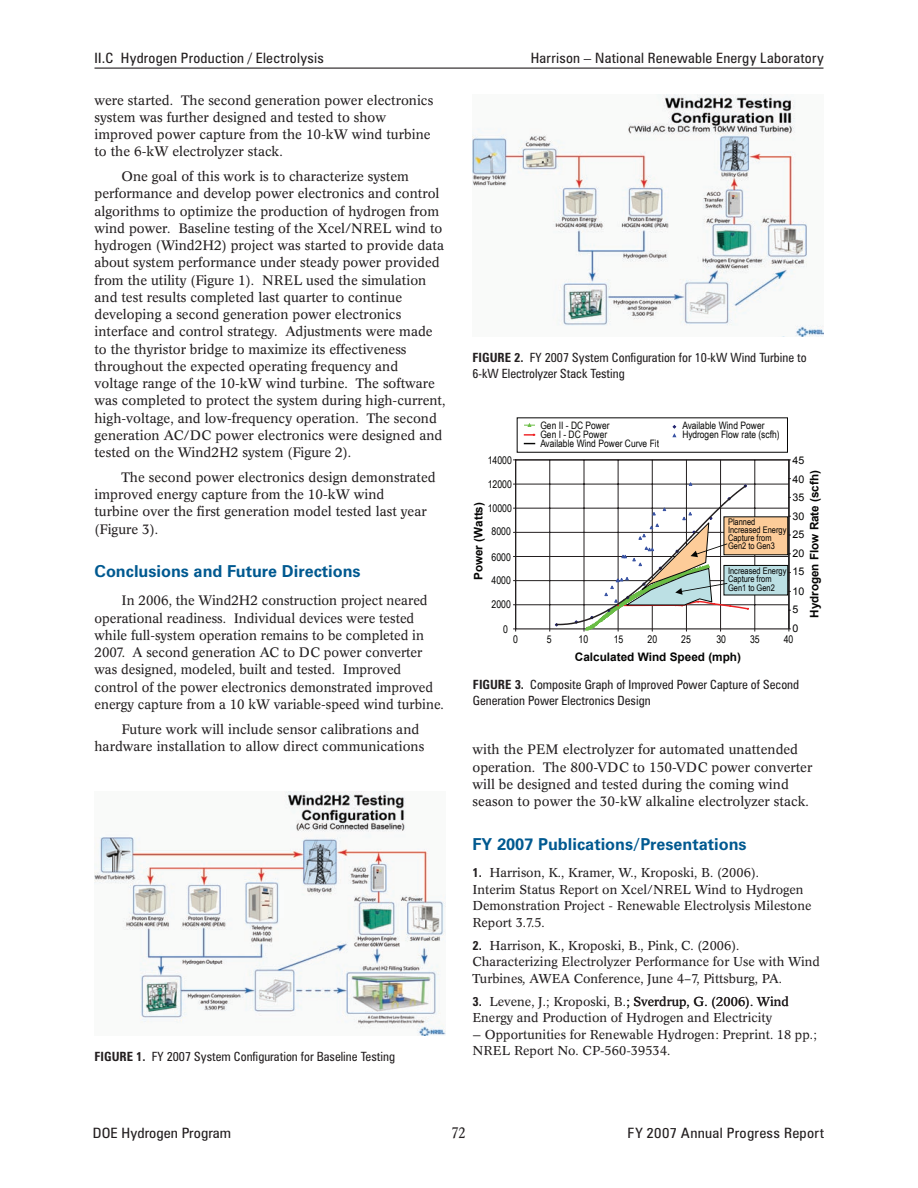
<style>
.page{position:relative;width:918px;height:1188px;background:#fff}
.page>*{position:absolute;margin:0;border:0;box-sizing:border-box;transform-origin:0 0}
._1_RptObjHead{font:700 16.5px "Zurich BT";color:#005990}
.t1{font:condensed 15px "Concorde BE";color:#231f20}
._11_Header_R{font:condensed 14.25px "Zurich BT";letter-spacing:.02em;color:#231f20;scale:1.08 1}
._11_Header_R-2{font:condensed 14.25px "Zurich BT";letter-spacing:.02em;color:#231f20;scale:1.05 1}
._11_Header_L{font:condensed 14.25px "Zurich BT";letter-spacing:.02em;color:#231f20;scale:1.05 1}
._1_Body_text{font:13.5px/17.2px "Concorde BE";color:#231f20}
._1_Reference{font:12.75px/16.5px "Concorde BE";color:#231f20}
._1_FigureTitle{font:condensed 12.75px/15.8px "Zurich BT";color:#231f20}
.t2{font:700 11.7px "Arial";color:#050504}
.t3{font:10.65px "Arial Narrow";color:#050504}
.t4{font:10.65px "Arial";letter-spacing:-.005em;color:#050504}
.t5{font:10.2px "Arial Narrow";color:#050504}
.t6{font:9.15px/7.8px "Arial Narrow";letter-spacing:.005em;color:#000}
.s1{font-weight:700}
.s2{font-family:"Zurich BT";font-weight:700;font-stretch:condensed}
.s3{font-style:italic}
</style>
<div class="page">
<hr style="left:94px;top:68px;width:730px;height:1px;background:#231f20">
<img style="left:472px;top:94px;width:352px;height:243px">
<img style="left:94px;top:792px;width:351px;height:244px">
<svg style="left:525px;top:423px;width:10px;height:4px"></svg>
<svg style="left:525px;top:434px;width:10px;height:2px"></svg>
<svg style="left:672px;top:425px;width:4px;height:12px"></svg>
<hr style="left:516px;top:605px;width:273px;height:1px;background:#231f20">
<hr style="left:516px;top:580px;width:273px;height:1px;background:#231f20">
<hr style="left:516px;top:556px;width:273px;height:1px;background:#231f20">
<hr style="left:516px;top:532px;width:273px;height:1px;background:#231f20">
<hr style="left:516px;top:508px;width:273px;height:1px;background:#231f20">
<hr style="left:516px;top:484px;width:273px;height:1px;background:#231f20">
<hr style="left:550px;top:460px;width:1px;height:169px;background:#231f20">
<hr style="left:584px;top:460px;width:1px;height:169px;background:#231f20">
<hr style="left:618px;top:460px;width:1px;height:169px;background:#231f20">
<hr style="left:652px;top:460px;width:1px;height:169px;background:#231f20">
<hr style="left:686px;top:460px;width:1px;height:169px;background:#231f20">
<hr style="left:720px;top:460px;width:1px;height:169px;background:#231f20">
<hr style="left:755px;top:460px;width:1px;height:169px;background:#231f20">
<div style="left:515px;top:459px;width:274px;height:170px;border:1px solid #231f20"></div>
<hr style="left:515px;top:460px;width:1px;height:169px;background:#231f20">
<svg style="left:789px;top:460px;width:2px;height:171px"></svg>
<div style="left:724px;top:565px;width:64px;height:30px;background:#bce0e4"></div>
<div style="left:724px;top:565px;width:64px;height:30px;border:1px solid #050604"></div>
<div style="left:724px;top:517px;width:64px;height:38px;background:#fdcc99"></div>
<div style="left:724px;top:516px;width:64px;height:39px;border:1px solid #050604"></div>
<svg style="left:550px;top:482px;width:206px;height:149px"></svg>
<p class="_11_Header_L" style="left:94px;top:49px;width:220px">II.C Hydrogen Production / Electrolysis</p>
<p class="_11_Header_R-2" style="left:531px;top:49px;width:281px">Harrison – National Renewable Energy Laboratory</p>
<p class="_1_Body_text" style="left:94px;top:91px;width:340px">were started. The second generation power electronics system was further designed and tested to show improved power capture from the 10-kW wind turbine to the 6-kW electrolyzer stack.</p>
<p class="_1_Body_text" style="left:94px;top:168px;width:352px;text-indent:27px">One goal of this work is to characterize system performance and develop power electronics and control algorithms to optimize the production of hydrogen from wind power. Baseline testing of the Xcel/NREL wind to hydrogen (Wind2H2) project was started to provide data about system performance under steady power provided from the utility (Figure 1). NREL used the simulation and test results completed last quarter to continue developing a second generation power electronics interface and control strategy. Adjustments were made to the thyristor bridge to maximize its effectiveness throughout the expected operating frequency and voltage range of the 10-kW wind turbine. The software was completed to protect the system during high-current, high-voltage, and low-frequency operation. The second generation AC/DC power electronics were designed and tested on the Wind2H2 system (Figure 2).</p>
<p class="_1_Body_text" style="left:94px;top:469px;width:343px;text-indent:27px">The second power electronics design demonstrated improved energy capture from the 10-kW wind<br>turbine over the first generation model tested last year (Figure 3).</p>
<p class="_1_RptObjHead" style="left:94px;top:561px;width:268px">Conclusions and Future Directions</p>
<p class="_1_Body_text" style="left:94px;top:592px;width:351px;text-indent:27px">In 2006, the Wind2H2 construction project neared operational readiness. Individual devices were tested while full-system operation remains to be completed in 2007. A second generation AC to DC power converter was designed, modeled, built and tested. Improved control of the power electronics demonstrated improved energy capture from a 10 kW variable-speed wind turbine.</p>
<p class="_1_Body_text" style="left:94px;top:721px;width:331px;text-indent:27px">Future work will include sensor calibrations and hardware installation to allow direct communications</p>
<p class="_1_FigureTitle" style="left:94px;top:1048px;width:302px"><span class="s1">FIGURE 1.</span> FY 2007 System Configuration for Baseline Testing</p>
<p class="_1_FigureTitle" style="left:472px;top:350px;width:336px"><span class="s1">FIGURE 2.</span> FY 2007 System Configuration for 10-kW Wind Turbine to<br>6-kW Electrolyzer Stack Testing</p>
<p class="t3" style="left:488px;top:453px;width:26px">14000</p>
<p class="t3" style="left:488px;top:476px;width:26px">12000</p>
<p class="t2" style="left:471px;top:580px;width:79px;rotate:-90deg">Power (Watts)</p>
<p class="t3" style="left:488px;top:500px;width:26px">10000</p>
<p class="t3" style="left:492px;top:524px;width:21px">8000</p>
<p class="t3" style="left:492px;top:549px;width:21px">6000</p>
<p class="t3" style="left:492px;top:573px;width:21px">4000</p>
<p class="t3" style="left:492px;top:596px;width:21px">2000</p>
<p class="t3" style="left:503px;top:622px;width:6px">0</p>
<p class="t5" style="left:540px;top:418px;width:71px">Gen II - DC Power</p>
<p class="t5" style="left:682px;top:418px;width:84px">Available Wind Power</p>
<p class="t5" style="left:540px;top:427px;width:69px">Gen I - DC Power</p>
<p class="t5" style="left:682px;top:427px;width:99px">Hydrogen Flow rate (scfh)</p>
<p class="t5" style="left:540px;top:436px;width:120px">Available Wind Power Curve Fit</p>
<p class="t4" style="left:793px;top:454px;width:13px">45</p>
<p class="t2" style="left:807px;top:618px;width:149px;rotate:-90deg">Hydrogen Flow Rate (scfh)</p>
<p class="t4" style="left:793px;top:472px;width:13px">40</p>
<p class="t4" style="left:793px;top:491px;width:13px">35</p>
<p class="t4" style="left:793px;top:509px;width:13px">30</p>
<p class="t6" style="left:728px;top:518px;width:60px">Planned<br>Increased Energy<br>Capture from<br>Gen2 to Gen3</p>
<p class="t4" style="left:793px;top:527px;width:13px">25</p>
<p class="t4" style="left:793px;top:546px;width:13px">20</p>
<p class="t4" style="left:793px;top:564px;width:13px">15</p>
<p class="t6" style="left:728px;top:566px;width:60px">Increased Energy<br>Capture from</p>
<p class="t6" style="left:728px;top:584px;width:48px">Gen1 to Gen2</p>
<p class="t4" style="left:793px;top:584px;width:13px">10</p>
<p class="t4" style="left:793px;top:603px;width:7px">5</p>
<p class="t4" style="left:793px;top:621px;width:7px">0</p>
<p class="t3" style="left:513px;top:632px;width:6px">0</p>
<p class="t3" style="left:547px;top:632px;width:6px">5</p>
<p class="t3" style="left:579px;top:632px;width:11px">10</p>
<p class="t3" style="left:614px;top:632px;width:11px">15</p>
<p class="t3" style="left:648px;top:632px;width:11px">20</p>
<p class="t3" style="left:681px;top:632px;width:11px">25</p>
<p class="t3" style="left:716px;top:632px;width:11px">30</p>
<p class="t3" style="left:750px;top:632px;width:11px">35</p>
<p class="t3" style="left:784px;top:632px;width:11px">40</p>
<p class="t2" style="left:575px;top:649px;width:168px">Calculated Wind Speed (mph)</p>
<p class="_1_FigureTitle" style="left:473px;top:677px;width:328px"><span class="s1">FIGURE 3.</span> Composite Graph of Improved Power Capture of Second<br>Generation Power Electronics Design</p>
<p class="_1_Body_text" style="left:472px;top:741px;width:341px">with the PEM electrolyzer for automated unattended operation. The 800-VDC to 150-VDC power converter will be designed and tested during the coming wind season to power the 30-kW alkaline electrolyzer stack.</p>
<p class="_1_RptObjHead" style="left:472px;top:834px;width:276px">FY 2007 Publications/Presentations</p>
<p class="_1_Reference" style="left:472px;top:865px;width:340px"><span class="s2">1.</span> Harrison, K., Kramer, W., Kroposki, B. (2006).<br>Interim Status Report on Xcel/NREL Wind to Hydrogen Demonstration Project - Renewable Electrolysis Milestone Report 3.7.5.</p>
<p class="_1_Reference" style="left:472px;top:937px;width:349px"><span class="s2">2.</span> Harrison, K., Kroposki, B., Pink, C. (2006).<br>Characterizing Electrolyzer Performance for Use with Wind<br>Turbines<span class="s3">,</span> AWEA Conference, June 4–7, Pittsburg, PA.</p>
<p class="_1_Reference" style="left:472px;top:993px;width:318px"><span class="s2">3.</span> Levene, J.; Kroposki, B.; Sverdrup, G. (2006). Wind<br>Energy and Production of Hydrogen and Electricity</p>
<p class="_1_Reference" style="left:472px;top:1026px;width:346px">— Opportunities for Renewable Hydrogen: Preprint. 18 pp.;<br>NREL Report No. CP-560-39534.</p>
<p class="_11_Header_R" style="left:93px;top:1124px;width:129px">DOE Hydrogen Program</p>
<p class="t1" style="left:451px;top:1124px;width:16px">72</p>
<p class="_11_Header_R" style="left:628px;top:1124px;width:184px">FY 2007 Annual Progress Report</p>
</div>
